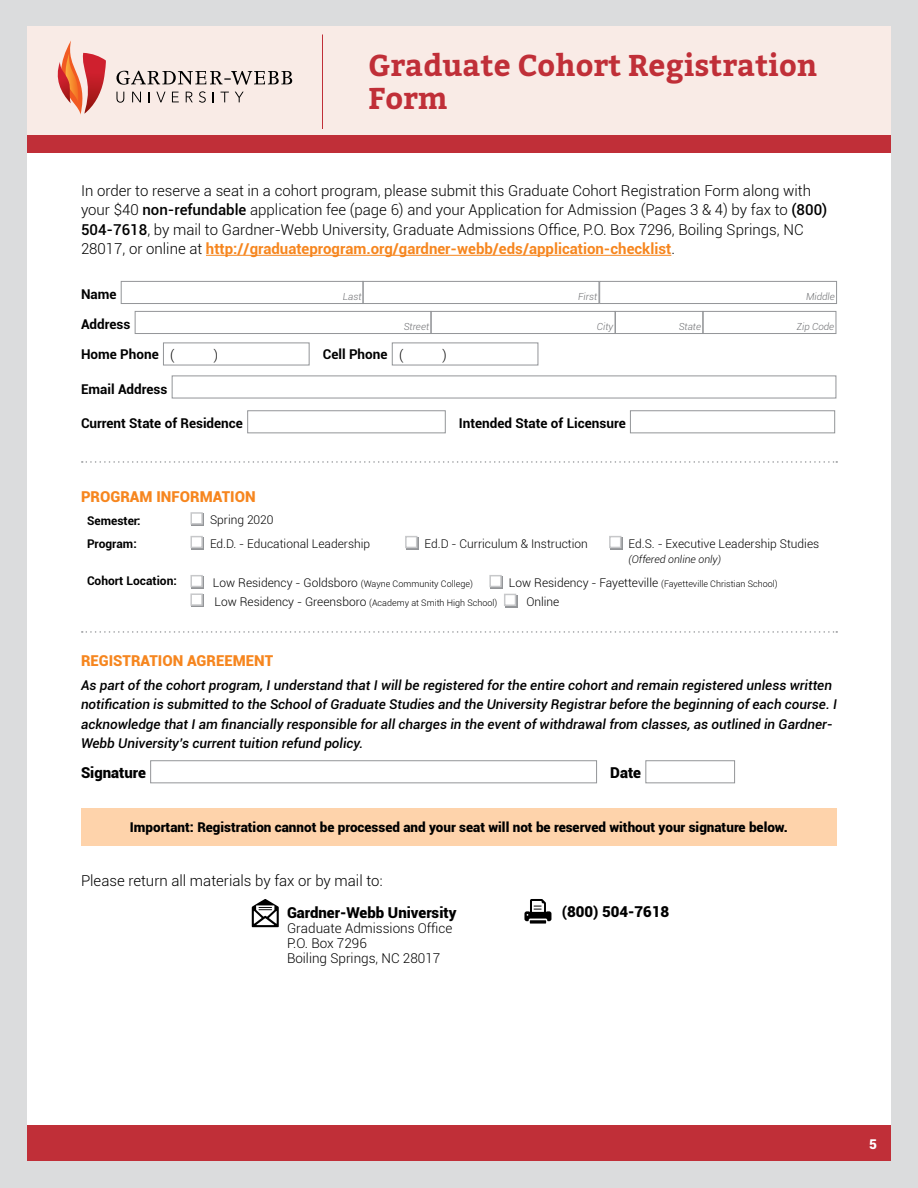
<style>
.page{position:relative;width:918px;height:1188px;background:#fff}
.page>*{position:absolute;margin:0;border:0;box-sizing:border-box;transform-origin:0 0}
.t1{font:700 30px/33px "Bitter";color:#c02f38}
.t2{font:300 15px/19.5px "Roboto";color:#000}
.t3{font:900 15px "Roboto";color:#000}
.t4{font:900 15px "Roboto";color:#f6861f}
.t5{font:italic 500 13.5px/19.5px "Roboto";color:#000}
.t6{font:900 13.5px "Roboto";color:#000}
.t7{font:700 13.5px "Roboto";color:#000}
.t8{font:300 13.5px/15px "Roboto";color:#000}
.t9{font:900 13.5px "Roboto";color:#fff}
.t10{font:300 12px "Roboto";color:#000}
.t11{font:700 12px "Roboto";color:#000}
.t12{font:italic 300 10.5px "Roboto";color:#000}
.t13{font:italic 300 9.75px "Roboto";color:#6d6e71}
.t14{font:300 9px "Roboto";color:#000}
.s1{font-weight:500}
.s2{font-weight:700;color:#f6861f}
.s3{font-weight:300}
.s4{font-size:12px}
</style>
<div class="page">
<div style="left:27px;top:1125px;width:864px;height:36px;background:#c02f38"></div>
<div style="left:0;top:0;width:918px;height:1188px;border:27px solid #dbdcdd"></div>
<div style="left:27px;top:26px;width:864px;height:118px;background:#f9ebe6"></div>
<div style="left:27px;top:135px;width:864px;height:18px;background:#c02f38"></div>
<hr style="left:322px;top:34px;width:1px;height:95px;background:#c02f38">
<svg style="left:116px;top:92px;width:8px;height:11px"></svg>
<svg style="left:132px;top:92px;width:9px;height:10px"></svg>
<svg style="left:156px;top:92px;width:10px;height:10px"></svg>
<svg style="left:172px;top:92px;width:7px;height:10px"></svg>
<svg style="left:186px;top:92px;width:7px;height:10px"></svg>
<svg style="left:199px;top:91px;width:7px;height:12px"></svg>
<svg style="left:221px;top:92px;width:8px;height:10px"></svg>
<svg style="left:235px;top:92px;width:9px;height:10px"></svg>
<svg style="left:116px;top:71px;width:176px;height:14px"></svg>
<svg style="left:57px;top:41px;width:49px;height:74px"></svg>
<hr style="left:206px;top:255px;width:465px;height:1px;background:#f6861f">
<div style="left:121px;top:281px;width:242px;height:23px;border:1px solid #939598"></div>
<div style="left:363px;top:281px;width:236px;height:23px;border:1px solid #939598"></div>
<div style="left:599px;top:281px;width:238px;height:23px;border:1px solid #939598"></div>
<div style="left:135px;top:311px;width:296px;height:23px;border:1px solid #939598"></div>
<div style="left:431px;top:311px;width:184px;height:23px;border:1px solid #939598"></div>
<div style="left:615px;top:311px;width:88px;height:23px;border:1px solid #939598"></div>
<div style="left:703px;top:311px;width:133px;height:23px;border:1px solid #939598"></div>
<div style="left:163px;top:343px;width:146px;height:22px;border:1px solid #939598"></div>
<div style="left:392px;top:343px;width:146px;height:22px;border:1px solid #939598"></div>
<div style="left:172px;top:376px;width:664px;height:22px;border:1px solid #939598"></div>
<div style="left:247px;top:411px;width:198px;height:22px;border:1px solid #939598"></div>
<div style="left:630px;top:411px;width:205px;height:22px;border:1px solid #939598"></div>
<svg style="left:82px;top:461px;width:755px;height:2px"></svg>
<div style="left:192px;top:513px;width:12px;height:13px;background:#939598"></div>
<div style="left:190px;top:512px;width:13px;height:13px;background:#fff;border:2px solid #c7c8ca"></div>
<div style="left:192px;top:537px;width:12px;height:12px;background:#939598"></div>
<div style="left:190px;top:536px;width:13px;height:12px;background:#fff;border:2px solid #c7c8ca"></div>
<div style="left:406px;top:537px;width:13px;height:12px;background:#a9abad"></div>
<div style="left:405px;top:536px;width:12px;height:12px;background:#fff;border:2px solid #c7c8ca"></div>
<div style="left:610px;top:537px;width:13px;height:12px;background:#a9abad"></div>
<div style="left:609px;top:536px;width:12px;height:12px;background:#fff;border:2px solid #c7c8ca"></div>
<svg style="left:192px;top:576px;width:12px;height:12px"></svg>
<div style="left:190px;top:575px;width:13px;height:12px;background:#fff;border:2px solid #c7c8ca"></div>
<svg style="left:491px;top:576px;width:12px;height:12px"></svg>
<div style="left:489px;top:575px;width:13px;height:12px;background:#fff;border:2px solid #c7c8ca"></div>
<div style="left:505px;top:595px;width:12px;height:12px;background:#939598"></div>
<div style="left:504px;top:594px;width:12px;height:12px;background:#fff;border:2px solid #c7c8ca"></div>
<svg style="left:82px;top:631px;width:755px;height:2px"></svg>
<div style="left:150px;top:761px;width:447px;height:22px;border:1px solid #939598"></div>
<div style="left:646px;top:761px;width:89px;height:22px;border:1px solid #939598"></div>
<div style="left:81px;top:809px;width:756px;height:37px;background:#fed3ab"></div>
<svg style="left:252px;top:899px;width:27px;height:28px"></svg>
<svg style="left:524px;top:899px;width:27px;height:25px"></svg>
<div style="left:192px;top:595px;width:12px;height:12px;background:#939598"></div>
<div style="left:190px;top:593px;width:13px;height:13px;background:#fff;border:2px solid #c7c8ca"></div>
<h1 class="t1" style="left:368px;top:50px;width:451px">Graduate Cohort Registration<br>Form</h1>
<p class="t2" style="left:81px;top:180px;width:748px">In order to reserve a seat in a cohort program, please submit this Graduate Cohort Registration Form along with your $40 <span class="s1">non-refundable</span> application fee (page 6) and your Application for Admission (Pages 3 &amp; 4) by fax to <span class="s1">(800)<br>504-7618</span>, by mail to Gardner-Webb University, Graduate Admissions Office, P.O. Box 7296, Boiling Springs, NC 28017, or online at <span class="s2">http://graduateprogram.org/gardner-webb/eds/application-checklist</span>.</p>
<p class="t7" style="left:81px;top:285px;width:37px">Name</p>
<p class="t13" style="left:343px;top:290px;width:20px">Last</p>
<p class="t13" style="left:578px;top:290px;width:21px">First</p>
<p class="t13" style="left:806px;top:290px;width:30px">Middle</p>
<p class="t7" style="left:81px;top:315px;width:51px">Address</p>
<p class="t13" style="left:404px;top:320px;width:27px">Street</p>
<p class="t13" style="left:597px;top:320px;width:18px">City</p>
<p class="t13" style="left:679px;top:320px;width:24px">State</p>
<p class="t13" style="left:797px;top:320px;width:39px">Zip Code</p>
<p class="t7" style="left:81px;top:345px;width:95px">Home Phone <span class="s3">(</span></p>
<p class="t8" style="left:214px;top:347px;width:6px">)</p>
<p class="t7" style="left:323px;top:345px;width:82px">Cell Phone <span class="s3">(</span></p>
<p class="t8" style="left:443px;top:347px;width:6px">)</p>
<p class="t7" style="left:81px;top:379px;width:88px">Email Address</p>
<p class="t7" style="left:81px;top:414px;width:163px">Current State of Residence</p>
<p class="t7" style="left:459px;top:414px;width:168px">Intended State of Licensure</p>
<p class="t4" style="left:81px;top:486px;width:176px">PROGRAM INFORMATION</p>
<p class="t11" style="left:87px;top:512px;width:55px">Semester:</p>
<p class="t10" style="left:210px;top:512px;width:65px">Spring 2020</p>
<p class="t11" style="left:87px;top:535px;width:51px">Program:</p>
<p class="t10" style="left:210px;top:535px;width:162px">Ed.D. - Educational Leadership</p>
<p class="t10" style="left:425px;top:535px;width:165px">Ed.D - Curriculum &amp; Instruction</p>
<p class="t10" style="left:629px;top:535px;width:192px">Ed.S. - Executive Leadership Studies</p>
<p class="t12" style="left:629px;top:552px;width:94px">(Offered online only)</p>
<p class="t11" style="left:87px;top:573px;width:91px">Cohort Location:</p>
<p class="t14" style="left:213px;top:578px;width:262px"><span class="s4">Low Residency - Goldsboro</span> (Wayne Community College)</p>
<p class="t14" style="left:509px;top:578px;width:270px"><span class="s4">Low Residency - Fayetteville</span> (Fayetteville Christian School)</p>
<p class="t14" style="left:214px;top:596px;width:285px"><span class="s4">Low Residency - Greensboro</span> (Academy at Smith High School)</p>
<p class="t10" style="left:526px;top:593px;width:35px">Online</p>
<p class="t4" style="left:81px;top:650px;width:194px">REGISTRATION AGREEMENT</p>
<p class="t5" style="left:81px;top:675px;width:757px">As part of the cohort program, I understand that I will be registered for the entire cohort and remain registered unless written notification is submitted to the School of Graduate Studies and the University Registrar before the beginning of each course. I acknowledge that I am financially responsible for all charges in the event of withdrawal from classes, as outlined in Gardner-Webb University’s current tuition refund policy.</p>
<p class="t3" style="left:81px;top:762px;width:66px">Signature</p>
<p class="t3" style="left:610px;top:762px;width:32px">Date</p>
<p class="t6" style="left:130px;top:818px;width:660px">Important: Registration cannot be processed and your seat will not be reserved without your signature below.</p>
<p class="t2" style="left:81px;top:871px;width:303px">Please return all materials by fax or by mail to:</p>
<p class="t3" style="left:287px;top:902px;width:171px">Gardner-Webb University</p>
<p class="t8" style="left:287px;top:920px;width:167px">Graduate Admissions Office<br>P.O. Box 7296<br>Boiling Springs, NC 28017</p>
<p class="t3" style="left:562px;top:901px;width:109px">(800) 504-7618</p>
<p class="t9" style="left:869px;top:1134px;width:9px">5</p>
</div>
